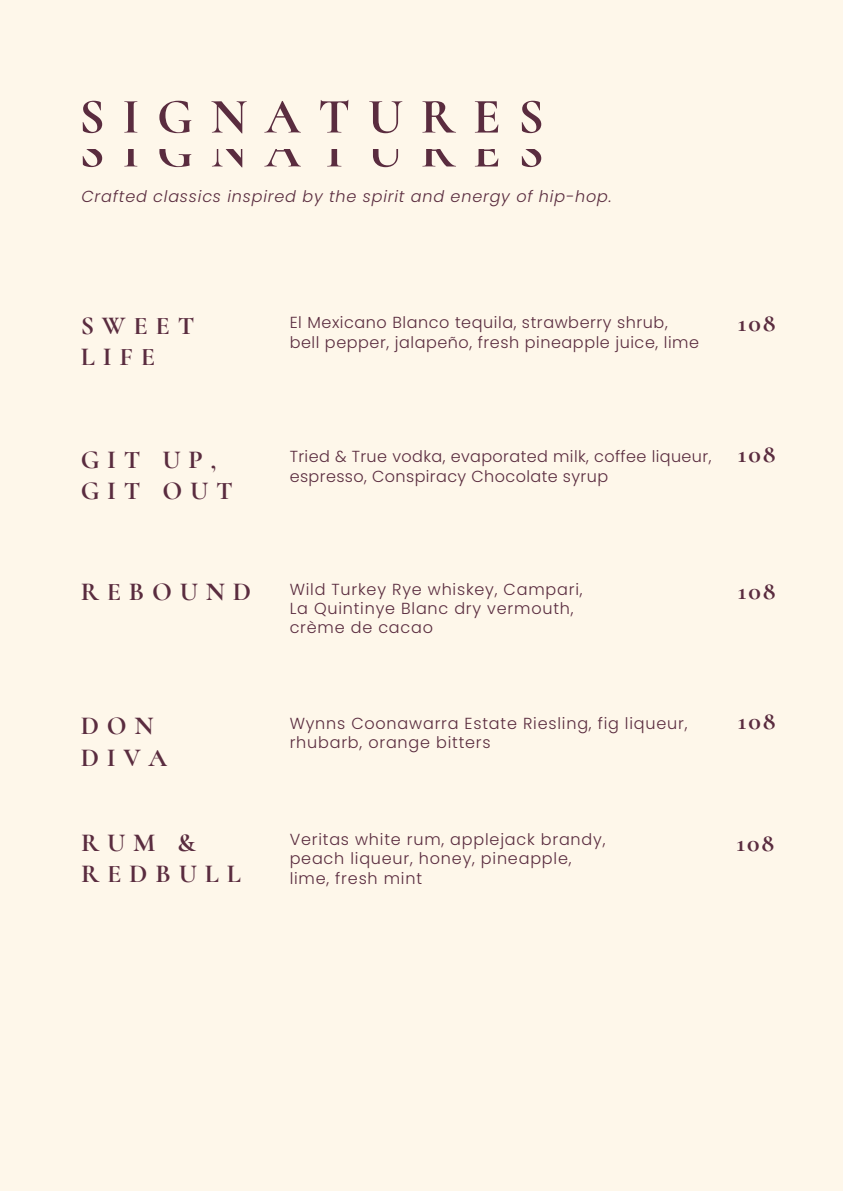
<style>
.page{position:relative;width:843px;height:1191px;background:#fff}
.page>*{position:absolute;margin:0;border:0;box-sizing:border-box;transform-origin:0 0}
.t1{font:700 50px "Cormorant";letter-spacing:.35em;color:#5a2c3f}
.t2{font:700 26px/31.2px "Cormorant";letter-spacing:.3em;color:#5a2c3f}
.t3{font:300 16px/19.2px "Poppins";letter-spacing:.05em;color:#5a2c3f}
.t4{font:300 16px/19.2px "Poppins";letter-spacing:.025em;color:#5a2c3f}
.t5{font:italic 300 16px "Poppins";letter-spacing:.05em;color:#5a2c3f}
</style>
<div class="page">
<div style="left:0;top:0;width:842px;height:1191px;background:#fef7ea"></div>
<h1 class="t1" style="left:79px;top:86px;width:466px">SIGNATURES</h1>
<h1 class="t1" style="left:79px;top:120px;width:466px">SIGNATURES</h1>
<p class="t5" style="left:81px;top:187px;width:531px">Crafted classics inspired by the spirit and energy of hip-hop.</p>
<h2 class="t2" style="left:81px;top:310px;width:115px">SWEET<br>LIFE</h2>
<p class="t3" style="left:289px;top:313px;width:411px">El Mexicano Blanco tequila, strawberry shrub, bell pepper, jalapeño, fresh pineapple juice, lime</p>
<h2 class="t2" style="left:737px;top:307px;width:39px">108</h2>
<h2 class="t2" style="left:81px;top:444px;width:154px">GIT UP,<br>GIT OUT</h2>
<p class="t4" style="left:289px;top:447px;width:423px">Tried &amp; True vodka, evaporated milk, coffee liqueur, espresso, Conspiracy Chocolate syrup</p>
<h2 class="t2" style="left:737px;top:438px;width:39px">108</h2>
<h2 class="t2" style="left:81px;top:576px;width:172px">REBOUND</h2>
<p class="t3" style="left:289px;top:580px;width:294px">Wild Turkey Rye whiskey, Campari,<br>La Quintinye Blanc dry vermouth, crème de cacao</p>
<h2 class="t2" style="left:81px;top:710px;width:88px">DON<br>DIVA</h2>
<p class="t3" style="left:289px;top:714px;width:399px">Wynns Coonawarra Estate Riesling, fig liqueur, rhubarb, orange bitters</p>
<h2 class="t2" style="left:737px;top:575px;width:39px">108</h2>
<h2 class="t2" style="left:737px;top:705px;width:39px">108</h2>
<h2 class="t2" style="left:81px;top:826px;width:161px">RUM &amp;<br>REDBULL</h2>
<p class="t3" style="left:289px;top:830px;width:317px">Veritas white rum, applejack brandy,</p>
<h2 class="t2" style="left:736px;top:826px;width:39px">108</h2>
<p class="t3" style="left:289px;top:849px;width:283px">peach liqueur, honey, pineapple, lime, fresh mint</p>
</div>
